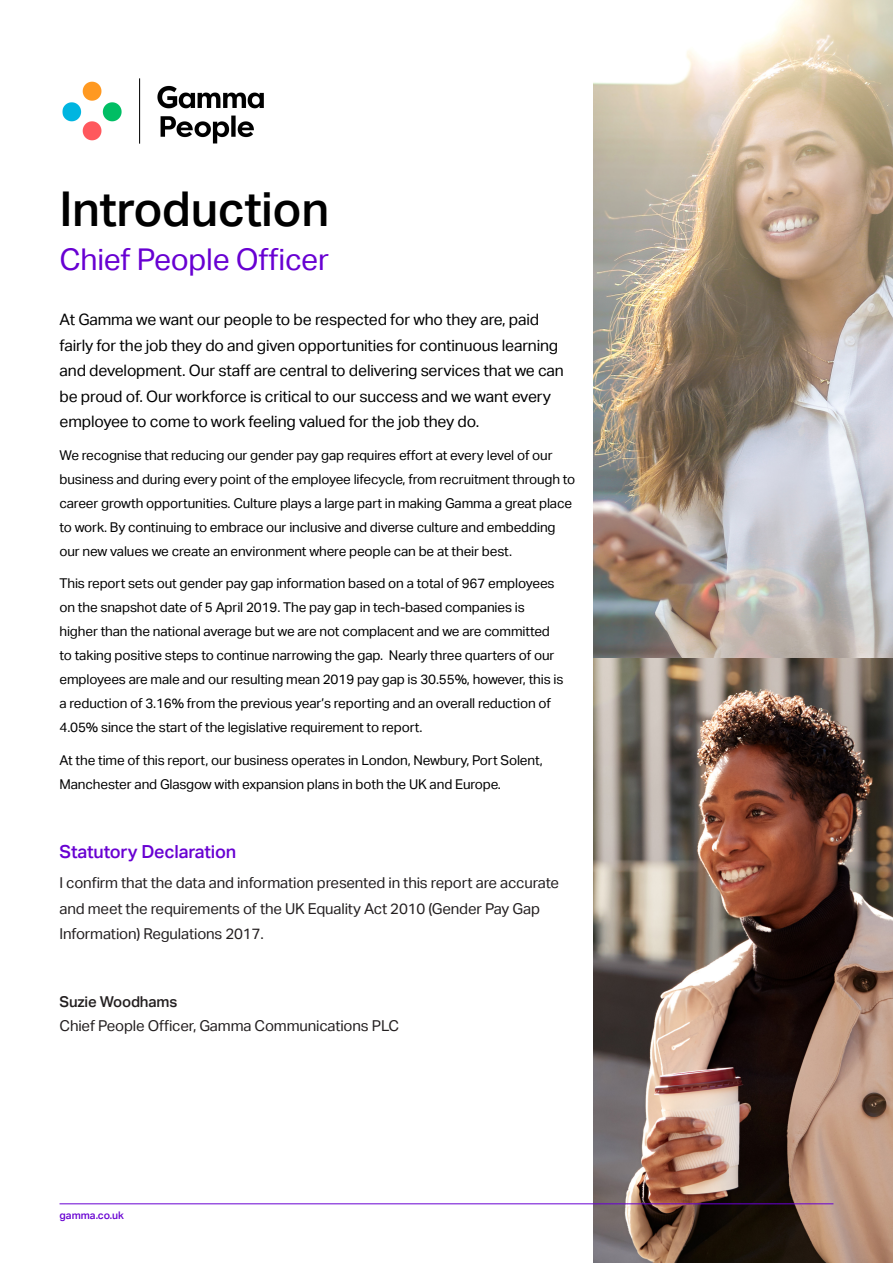
<style>
.page{position:relative;width:893px;height:1263px;background:#fff}
.page>*{position:absolute;margin:0;border:0;box-sizing:border-box;transform-origin:0 0}
.Header_1_Black{font:500 48px "Aktiv Grotesk";letter-spacing:-.01em;color:#000}
.Subhead_1_Purple_20p{font:30px "Aktiv Grotesk";letter-spacing:-.01em;color:#6800d2}
.Body_Heading{font:500 18px "Aktiv Grotesk";letter-spacing:-.01em;color:#6800d2}
.Intro_para_1_Black{font:15.75px/25.5px "Aktiv Grotesk";letter-spacing:-.01em;color:#000}
.Body_Copy_Black{font:15px/25.5px "Aktiv Grotesk";letter-spacing:-.01em;color:#231f20}
.Body_Copy_Black-2{font:500 15px "Aktiv Grotesk";letter-spacing:-.01em;color:#231f20}
.Intro_para_1_Black-2{font:13.5px/24px "Aktiv Grotesk";letter-spacing:-.01em;color:#000}
.t1{font:500 10.5px "Aktiv Grotesk";color:#6800d2}
</style>
<div class="page">
<img style="left:593px;top:0;width:300px;height:1263px">
<img style="left:62px;top:78px;width:202px;height:66px">
<hr style="left:60px;top:1203px;width:773px;height:1px;background:#6800d2">
<p class="Header_1_Black" style="left:60px;top:181px;width:271px">Introduction</p>
<p class="Subhead_1_Purple_20p" style="left:60px;top:242px;width:271px">Chief People Officer</p>
<p class="Intro_para_1_Black" style="left:60px;top:307px;width:506px">At Gamma we want our people to be respected for who they are, paid fairly for the job they do and given opportunities for continuous learning and development. Our staff are central to delivering services that we can be proud of. Our workforce is critical to our success and we want every employee to come to work feeling valued for the job they do.</p>
<p class="Intro_para_1_Black-2" style="left:60px;top:443px;width:517px">We recognise that reducing our gender pay gap requires effort at every level of our business and during every point of the employee lifecycle, from recruitment through to career growth opportunities. Culture plays a large part in making Gamma a great place to work. By continuing to embrace our inclusive and diverse culture and embedding our new values we create an environment where people can be at their best.</p>
<p class="Intro_para_1_Black-2" style="left:60px;top:572px;width:505px">This report sets out gender pay gap information based on a total of 967 employees on the snapshot date of 5 April 2019. The pay gap in tech-based companies is higher than the national average but we are not complacent and we are committed to taking positive steps to continue narrowing the gap. Nearly three quarters of our employees are male and our resulting mean 2019 pay gap is 30.55%, however, this is a reduction of 3.16% from the previous year’s reporting and an overall reduction of 4.05% since the start of the legislative requirement to report.</p>
<p class="Intro_para_1_Black-2" style="left:60px;top:748px;width:485px">At the time of this report, our business operates in London, Newbury, Port Solent,<br>Manchester and Glasgow with expansion plans in both the UK and Europe.</p>
<p class="Body_Heading" style="left:60px;top:841px;width:178px">Statutory Declaration</p>
<p class="Body_Copy_Black" style="left:60px;top:870px;width:501px">I confirm that the data and information presented in this report are accurate and meet the requirements of the UK Equality Act 2010 (Gender Pay Gap<br>Information) Regulations 2017.</p>
<p class="Body_Copy_Black-2" style="left:60px;top:993px;width:119px">Suzie Woodhams</p>
<p class="Body_Copy_Black" style="left:60px;top:1013px;width:341px">Chief People Officer, Gamma Communications PLC</p>
<p class="t1" style="left:60px;top:1210px;width:66px">gamma.co.uk</p>
</div>
